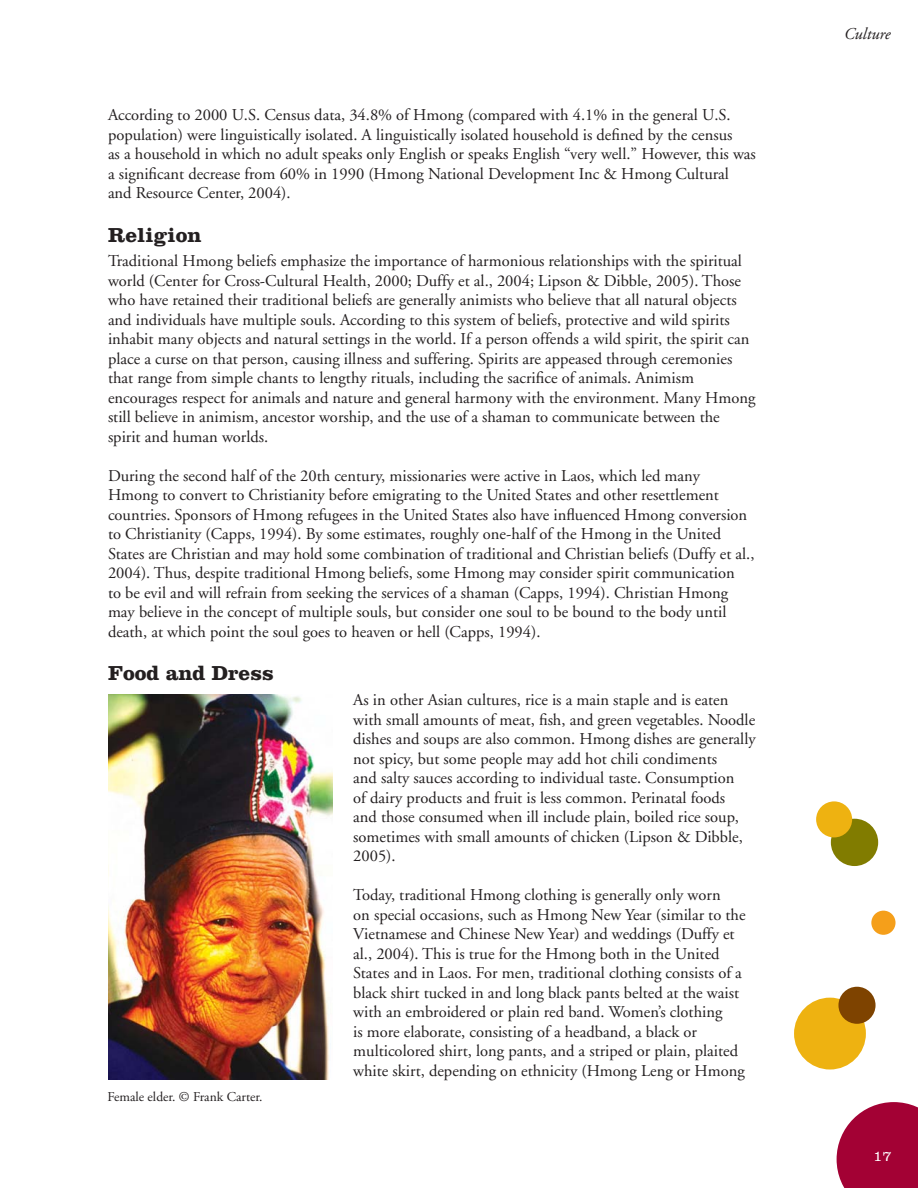
<style>
.page{position:relative;width:918px;height:1188px;background:#fff}
.page>*{position:absolute;margin:0;border:0;box-sizing:border-box;transform-origin:0 0}
.t1{font:700 21px "Clarendon";color:#231f20}
.t2{font:16.5px/19.5px "Adobe Garamond";color:#231f20}
.t3{font:italic 16.5px "Adobe Garamond";color:#231f20}
.t4{font:300 15px "Clarendon";color:#fff}
.t5{font:13.5px "Adobe Garamond";color:#231f20}
</style>
<div class="page">
<svg style="left:837px;top:1102px;width:81px;height:86px;background:#ad1d4b"></svg>
<img style="left:108px;top:694px;width:225px;height:386px">
<div style="left:831px;top:819px;width:47px;height:47px;background:#817c00;border-radius:50%"></div>
<div style="left:816px;top:801px;width:36px;height:36px;background:#eeb211;border-radius:50%"></div>
<div style="left:871px;top:911px;width:25px;height:24px;background:#f59f1a;border-radius:50%"></div>
<div style="left:794px;top:998px;width:72px;height:72px;background:#eeb211;border-radius:50%"></div>
<div style="left:838px;top:987px;width:38px;height:37px;background:#7e4300;border-radius:50%"></div>
<p class="t2" style="left:108px;top:107px;width:649px">According to 2000 U.S. Census data, 34.8% of Hmong (compared with 4.1% in the general U.S. population) were linguistically isolated. A linguistically isolated household is defined by the census<br>as a household in which no adult speaks only English or speaks English “very well.” However, this was a significant decrease from 60% in 1990 (Hmong National Development Inc &amp; Hmong Cultural and Resource Center, 2004).</p>
<h2 class="t1" style="left:108px;top:227px;width:95px">Religion</h2>
<p class="t2" style="left:108px;top:253px;width:649px">Traditional Hmong beliefs emphasize the importance of harmonious relationships with the spiritual world (Center for Cross-Cultural Health, 2000; Duffy et al., 2004; Lipson &amp; Dibble, 2005). Those who have retained their traditional beliefs are generally animists who believe that all natural objects and individuals have multiple souls. According to this system of beliefs, protective and wild spirits inhabit many objects and natural settings in the world. If a person offends a wild spirit, the spirit can place a curse on that person, causing illness and suffering. Spirits are appeased through ceremonies that range from simple chants to lengthy rituals, including the sacrifice of animals. Animism encourages respect for animals and nature and general harmony with the environment. Many Hmong still believe in animism, ancestor worship, and the use of a shaman to communicate between the spirit and human worlds.</p>
<p class="t2" style="left:108px;top:467px;width:648px">During the second half of the 20th century, missionaries were active in Laos, which led many Hmong to convert to Christianity before emigrating to the United States and other resettlement countries. Sponsors of Hmong refugees in the United States also have influenced Hmong conversion to Christianity (Capps, 1994). By some estimates, roughly one-half of the Hmong in the United States are Christian and may hold some combination of traditional and Christian beliefs (Duffy et al., 2004). Thus, despite traditional Hmong beliefs, some Hmong may consider spirit communication<br>to be evil and will refrain from seeking the services of a shaman (Capps, 1994). Christian Hmong may believe in the concept of multiple souls, but consider one soul to be bound to the body until death, at which point the soul goes to heaven or hell (Capps, 1994).</p>
<h2 class="t1" style="left:108px;top:666px;width:167px">Food and Dress</h2>
<p class="t2" style="left:353px;top:692px;width:404px">As in other Asian cultures, rice is a main staple and is eaten with small amounts of meat, fish, and green vegetables. Noodle dishes and soups are also common. Hmong dishes are generally not spicy, but some people may add hot chili condiments<br>and salty sauces according to individual taste. Consumption<br>of dairy products and fruit is less common. Perinatal foods<br>and those consumed when ill include plain, boiled rice soup, sometimes with small amounts of chicken (Lipson &amp; Dibble, 2005).</p>
<p class="t2" style="left:353px;top:887px;width:394px">Today, traditional Hmong clothing is generally only worn<br>on special occasions, such as Hmong New Year (similar to the Vietnamese and Chinese New Year) and weddings (Duffy et al., 2004). This is true for the Hmong both in the United States and in Laos. For men, traditional clothing consists of a black shirt tucked in and long black pants belted at the waist with an embroidered or plain red band. Women’s clothing<br>is more elaborate, consisting of a headband, a black or multicolored shirt, long pants, and a striped or plain, plaited white skirt, depending on ethnicity (Hmong Leng or Hmong</p>
<p class="t5" style="left:107px;top:1091px;width:157px">Female elder. © Frank Carter.</p>
<p class="t3" style="left:844px;top:27px;width:48px">Culture</p>
<p class="t4" style="left:873px;top:1151px;width:20px">17</p>
</div>
